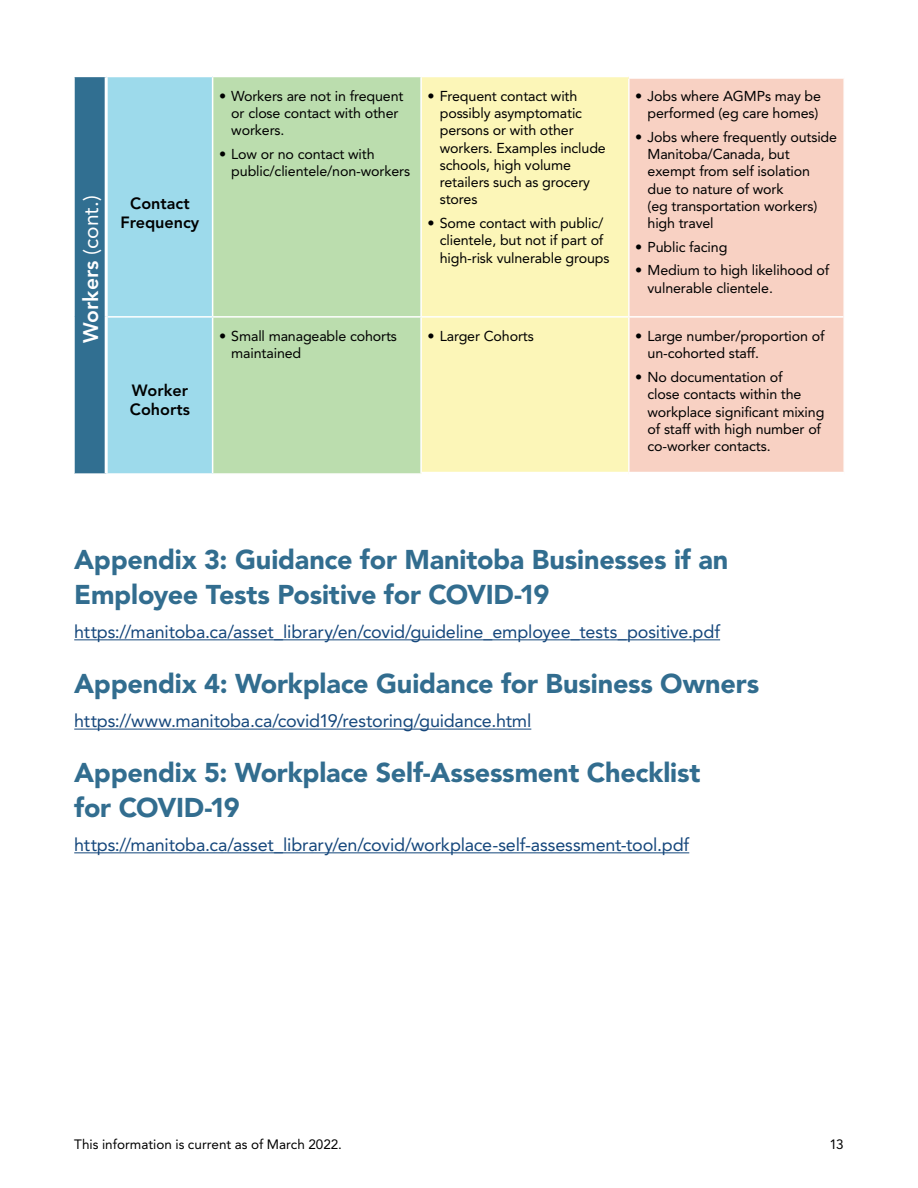
<style>
.page{position:relative;width:918px;height:1188px;background:#fff}
.page>*{position:absolute;margin:0;border:0;box-sizing:border-box;transform-origin:0 0}
.Intro_Text{font:900 27px/34.5px "Avenir LT Std";letter-spacing:-.01em;color:#326d8f}
.t1{font:800 21px "Avenir LT Std";color:#fff}
.Intro_Text-2{font:18px "Avenir LT Std";letter-spacing:-.01em;color:#15477c}
.t2{font:800 16.2px/19.5px "Avenir LT Std";color:#000;text-align:center}
.t3{font:14.25px/17.2px "Avenir LT Std";letter-spacing:-.01em;color:#000}
.t4{font:13.5px "Avenir LT Std";color:#000}
.s1{font-weight:400}
</style>
<div class="page">
<hr style="left:74px;top:639px;width:646px;height:1px;background:#15477c">
<hr style="left:74px;top:729px;width:457px;height:1px;background:#15477c">
<hr style="left:74px;top:852px;width:615px;height:1px;background:#15477c">
<div style="left:74px;top:76px;width:32px;height:398px;background:#316f91"></div>
<div style="left:106px;top:76px;width:107px;height:241px;background:#9ddaeb"></div>
<div style="left:213px;top:77px;width:207px;height:396px;background:#bbddae"></div>
<div style="left:421px;top:76px;width:208px;height:241px;background:#fcf6b8"></div>
<div style="left:630px;top:79px;width:213px;height:393px;background:#f8d1c3"></div>
<div style="left:106px;top:317px;width:107px;height:157px;background:#9ddaeb"></div>
<div style="left:421px;top:317px;width:208px;height:157px;background:#fcf6b8"></div>
<hr style="left:106px;top:76px;width:107px;height:1px;background:#fff">
<hr style="left:421px;top:76px;width:208px;height:1px;background:#fff">
<hr style="left:108px;top:316px;width:105px;height:2px;background:#fff">
<hr style="left:213px;top:316px;width:208px;height:2px;background:#fff">
<hr style="left:421px;top:316px;width:208px;height:2px;background:#fff">
<hr style="left:422px;top:472px;width:207px;height:4px;background:#fff">
<hr style="left:106px;top:473px;width:107px;height:2px;background:#fff">
<hr style="left:212px;top:77px;width:1px;height:239px;background:#fff">
<hr style="left:420px;top:77px;width:2px;height:239px;background:#fff">
<hr style="left:212px;top:318px;width:1px;height:155px;background:#fff">
<hr style="left:420px;top:318px;width:2px;height:155px;background:#fff">
<hr style="left:213px;top:473px;width:209px;height:2px;background:#fff">
<hr style="left:73px;top:76px;width:33px;height:1px;background:#fff">
<hr style="left:73px;top:77px;width:2px;height:240px;background:#fff">
<hr style="left:73px;top:317px;width:2px;height:156px;background:#fff">
<hr style="left:73px;top:473px;width:33px;height:2px;background:#fff">
<hr style="left:105px;top:77px;width:3px;height:240px;background:#fff">
<hr style="left:105px;top:317px;width:3px;height:156px;background:#fff">
<hr style="left:628px;top:79px;width:2px;height:237px;background:#fff">
<hr style="left:628px;top:318px;width:2px;height:154px;background:#fff">
<hr style="left:629px;top:316px;width:214px;height:2px;background:#fff">
<h2 class="t1" style="left:79px;top:343px;width:149px;rotate:-90deg">Workers <span class="s1">(cont.)</span></h2>
<p class="t2" style="left:120px;top:193px;width:80px">Contact<br>Frequency</p>
<p class="t2" style="left:130px;top:381px;width:61px;text-align:left">Worker<br>Cohorts</p>
<p class="t3" style="left:231px;top:87px;width:174px;text-indent:-12px">• Workers are not in frequent or close contact with other workers.</p>
<p class="t3" style="left:231px;top:146px;width:180px;text-indent:-12px">• Low or no contact with public/clientele/non-workers</p>
<p class="t3" style="left:440px;top:87px;width:168px;text-indent:-12px">• Frequent contact with possibly asymptomatic persons or with other workers. Examples include schools, high volume retailers such as grocery stores</p>
<p class="t3" style="left:440px;top:215px;width:171px;text-indent:-12px">• Some contact with public/ clientele, but not if part of high-risk vulnerable groups</p>
<p class="t3" style="left:635px;top:87px;width:187px;text-align:right">• Jobs where AGMPs may be performed (eg care homes)</p>
<p class="t3" style="left:648px;top:128px;width:191px;text-indent:-12px">• Jobs where frequently outside<br>Manitoba/Canada, but exempt from self isolation due to nature of work<br>(eg transportation workers) high travel</p>
<p class="t3" style="left:635px;top:238px;width:94px">• Public facing</p>
<p class="t3" style="left:648px;top:262px;width:183px;text-indent:-12px">• Medium to high likelihood of vulnerable clientele.</p>
<p class="t3" style="left:231px;top:328px;width:167px;text-indent:-12px">• Small manageable cohorts maintained</p>
<p class="t3" style="left:428px;top:328px;width:108px">• Larger Cohorts</p>
<p class="t3" style="left:648px;top:328px;width:179px;text-indent:-12px">• Large number/proportion of un-cohorted staff.</p>
<p class="t3" style="left:648px;top:369px;width:178px;text-indent:-12px">• No documentation of<br>close contacts within the workplace significant mixing of staff with high number of co-worker contacts.</p>
<p class="Intro_Text" style="left:74px;top:542px;width:656px">Appendix 3: Guidance for Manitoba Businesses if an<br>Employee Tests Positive for COVID-19</p>
<p class="Intro_Text-2" style="left:74px;top:621px;width:647px">https://manitoba.ca/asset_library/en/covid/guideline_employee_tests_positive.pdf</p>
<p class="Intro_Text" style="left:74px;top:666px;width:687px">Appendix 4: Workplace Guidance for Business Owners</p>
<p class="Intro_Text-2" style="left:74px;top:711px;width:459px">https://www.manitoba.ca/covid19/restoring/guidance.html</p>
<p class="Intro_Text" style="left:74px;top:755px;width:628px">Appendix 5: Workplace Self-Assessment Checklist for COVID-19</p>
<p class="Intro_Text-2" style="left:74px;top:834px;width:617px">https://manitoba.ca/asset_library/en/covid/workplace-self-assessment-tool.pdf</p>
<p class="t4" style="left:74px;top:1136px;width:269px">This information is current as of March 2022.</p>
<p class="t4" style="left:830px;top:1136px;width:16px">13</p>
</div>
